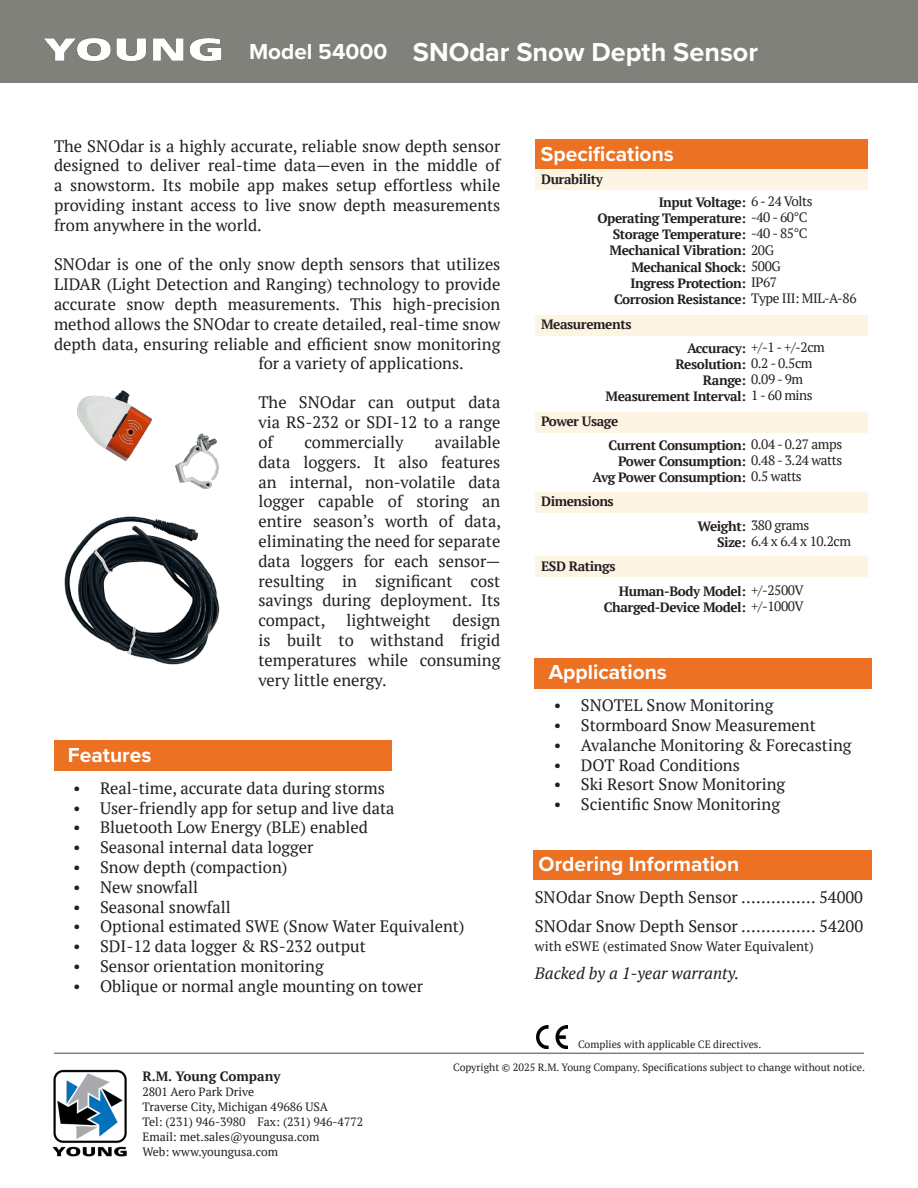
<style>
.page{position:relative;width:918px;height:1188px;background:#fff}
.page>*{position:absolute;margin:0;border:0;box-sizing:border-box;transform-origin:0 0}
.t1{font:700 27px "Proxima Nova";color:#fff}
.t2{font:700 22.5px "Proxima Nova";color:#fff}
.t3{font:700 21px "Proxima Nova";color:#fff}
.t4{font:16.5px/19.8px "PT Serif";color:#231f20;text-align:justify}
.t5{font:italic 16.5px "PT Serif";color:#231f20}
.t6{font:700 13.5px "PT Serif";letter-spacing:-.03em;color:#231f20}
.t7{font:13.5px "PT Serif";color:#231f20}
.t8{font:700 13.5px "PT Serif";color:#231f20}
.t9{font:13.5px "PT Serif";letter-spacing:-.03em;color:#231f20}
.t10{font:12px "PT Serif";color:#231f20}
.t11{font:10.5px "PT Serif";color:#231f20}
.s1{font-weight:400}
.s2{font-weight:700}
</style>
<div class="page">
<div style="left:0;top:0;width:918px;height:82px;background:#80817a"></div>
<img style="left:44px;top:38px;width:177px;height:23px">
<hr style="left:54px;top:1053px;width:810px;height:1px;background:#80817a">
<img style="left:52px;top:1069px;width:75px;height:88px">
<div style="left:535px;top:139px;width:333px;height:31px;background:#ec7123"></div>
<div style="left:535px;top:170px;width:333px;height:20px;background:#fef4e3"></div>
<img style="left:536px;top:1026px;width:32px;height:22px">
<img style="left:64px;top:390px;width:156px;height:275px">
<div style="left:535px;top:658px;width:337px;height:31px;background:#ec7123"></div>
<div style="left:54px;top:740px;width:337px;height:31px;background:#ec7123"></div>
<div style="left:535px;top:316px;width:333px;height:20px;background:#fef4e3"></div>
<div style="left:535px;top:412px;width:333px;height:20px;background:#fef4e3"></div>
<div style="left:535px;top:492px;width:333px;height:20px;background:#fef4e3"></div>
<div style="left:535px;top:557px;width:333px;height:20px;background:#fef4e3"></div>
<div style="left:533px;top:850px;width:339px;height:29px;background:#ec7123"></div>
<p class="t2" style="left:249px;top:35px;width:140px">Model 54000</p>
<p class="t1" style="left:413px;top:32px;width:347px">SNOdar Snow Depth Sensor</p>
<p class="t4" style="left:54px;top:136px;width:448px">The SNOdar is a highly accurate, reliable snow depth sensor designed to deliver real-time data—even in the middle of a snowstorm. Its mobile app makes setup effortless while providing instant access to live snow depth measurements from anywhere in the world.</p>
<p class="t4" style="left:54px;top:254px;width:448px">SNOdar is one of the only snow depth sensors that utilizes LIDAR (Light Detection and Ranging) technology to provide accurate snow depth measurements. This high-precision method allows the SNOdar to create detailed, real-time snow depth data, ensuring reliable and efficient snow monitoring</p>
<p class="t4" style="left:258px;top:353px;width:207px">for a variety of applications.</p>
<p class="t4" style="left:258px;top:392px;width:243px">The SNOdar can output data via RS-232 or SDI-12 to a range of</p>
<p class="t4" style="left:258px;top:432px;width:244px;text-indent:176px">available data loggers. It also features an internal, non-volatile data logger capable of storing an entire season’s worth of data, eliminating the need for separate data loggers for each sensor— resulting in significant cost savings during deployment. Its compact,</p>
<p class="t4" style="left:305px;top:432px;width:100px">commercially</p>
<p class="t4" style="left:258px;top:610px;width:243px;text-indent:194px">design is built to withstand frigid temperatures while consuming very little energy.</p>
<p class="t4" style="left:347px;top:610px;width:85px">lightweight</p>
<p class="t3" style="left:68px;top:739px;width:85px">Features</p>
<p class="t4" style="left:73px;top:778px;width:313px">• Real-time, accurate data during storms</p>
<p class="t4" style="left:73px;top:798px;width:323px">• User-friendly app for setup and live data</p>
<p class="t4" style="left:73px;top:817px;width:296px">• Bluetooth Low Energy (BLE) enabled</p>
<p class="t4" style="left:73px;top:837px;width:242px">• Seasonal internal data logger</p>
<p class="t4" style="left:73px;top:857px;width:216px">• Snow depth (compaction)</p>
<p class="t4" style="left:73px;top:877px;width:127px">• New snowfall</p>
<p class="t4" style="left:73px;top:897px;width:159px">• Seasonal snowfall</p>
<p class="t4" style="left:73px;top:916px;width:393px">• Optional estimated SWE (Snow Water Equivalent)</p>
<p class="t4" style="left:73px;top:936px;width:294px">• SDI-12 data logger &amp; RS-232 output</p>
<p class="t4" style="left:73px;top:956px;width:252px">• Sensor orientation monitoring</p>
<p class="t4" style="left:73px;top:976px;width:351px">• Oblique or normal angle mounting on tower</p>
<p class="t3" style="left:541px;top:138px;width:134px">Specifications</p>
<p class="t6" style="left:541px;top:170px;width:63px">Durability</p>
<p class="t6" style="left:659px;top:193px;width:156px">Input Voltage: <span class="s1">6 - 24 Volts</span></p>
<p class="t6" style="left:597px;top:209px;width:212px">Operating Temperature: <span class="s1">-40 - 60°C</span></p>
<p class="t6" style="left:613px;top:226px;width:196px">Storage Temperature: <span class="s1">-40 - 85°C</span></p>
<p class="t6" style="left:610px;top:242px;width:166px">Mechanical Vibration: <span class="s1">20G</span></p>
<p class="t6" style="left:631px;top:258px;width:151px">Mechanical Shock: <span class="s1">500G</span></p>
<p class="t6" style="left:631px;top:274px;width:148px">Ingress Protection: <span class="s1">IP67</span></p>
<p class="t6" style="left:614px;top:290px;width:244px">Corrosion Resistance: <span class="s1">Type III: MIL-A-86</span></p>
<p class="t7" style="left:687px;top:338px;width:139px"><span class="s2">Accuracy:</span> +/-1 - +/-2cm</p>
<p class="t6" style="left:676px;top:355px;width:139px">Resolution: <span class="s1">0.2 - 0.5cm</span></p>
<p class="t7" style="left:703px;top:371px;width:102px"><span class="s2">Range:</span> 0.09 - 9m</p>
<p class="t6" style="left:606px;top:388px;width:209px">Measurement Interval: <span class="s1">1 - 60 mins</span></p>
<p class="t6" style="left:608px;top:436px;width:235px">Current Consumption: <span class="s1">0.04 - 0.27 amps</span></p>
<p class="t6" style="left:618px;top:452px;width:226px">Power Consumption: <span class="s1">0.48 - 3.24 watts</span></p>
<p class="t6" style="left:593px;top:469px;width:211px">Avg Power Consumption: <span class="s1">0.5 watts</span></p>
<p class="t9" style="left:698px;top:516px;width:113px"><span class="s2">Weight:</span> 380 grams</p>
<p class="t7" style="left:717px;top:533px;width:135px"><span class="s2">Size:</span> 6.4 x 6.4 x 10.2cm</p>
<p class="t6" style="left:619px;top:582px;width:187px">Human-Body Model: <span class="s1">+/-2500V</span></p>
<p class="t6" style="left:604px;top:598px;width:202px">Charged-Device Model: <span class="s1">+/-1000V</span></p>
<p class="t6" style="left:541px;top:316px;width:92px">Measurements</p>
<p class="t6" style="left:541px;top:413px;width:79px">Power Usage</p>
<p class="t6" style="left:541px;top:493px;width:74px">Dimensions</p>
<p class="t6" style="left:541px;top:557px;width:76px">ESD Ratings</p>
<p class="t3" style="left:549px;top:657px;width:120px">Applications</p>
<p class="t4" style="left:554px;top:695px;width:221px">• SNOTEL Snow Monitoring</p>
<p class="t4" style="left:554px;top:715px;width:263px">• Stormboard Snow Measurement</p>
<p class="t4" style="left:554px;top:735px;width:299px">• Avalanche Monitoring &amp; Forecasting</p>
<p class="t4" style="left:554px;top:755px;width:187px">• DOT Road Conditions</p>
<p class="t4" style="left:554px;top:775px;width:233px">• Ski Resort Snow Monitoring</p>
<p class="t4" style="left:554px;top:794px;width:228px">• Scientific Snow Monitoring</p>
<p class="t3" style="left:539px;top:849px;width:202px">Ordering Information</p>
<p class="t4" style="left:535px;top:887px;width:330px">SNOdar Snow Depth Sensor ............... 54000</p>
<p class="t4" style="left:535px;top:916px;width:330px">SNOdar Snow Depth Sensor ............... 54200</p>
<p class="t7" style="left:535px;top:938px;width:280px">with eSWE (estimated Snow Water Equivalent)</p>
<p class="t5" style="left:535px;top:962px;width:206px">Backed by a 1-year warranty.</p>
<p class="t8" style="left:142px;top:1068px;width:140px">R.M. Young Company</p>
<p class="t10" style="left:142px;top:1084px;width:113px">2801 Aero Park Drive</p>
<p class="t10" style="left:142px;top:1099px;width:187px">Traverse City, Michigan 49686 USA</p>
<p class="t10" style="left:142px;top:1114px;width:222px">Tel: (231) 946-3980 Fax: (231) 946-4772</p>
<p class="t10" style="left:142px;top:1129px;width:179px">Email: met.sales@youngusa.com</p>
<p class="t10" style="left:142px;top:1144px;width:137px">Web: www.youngusa.com</p>
<p class="t11" style="left:578px;top:1037px;width:185px">Complies with applicable CE directives.</p>
<p class="t11" style="left:453px;top:1060px;width:413px">Copyright © 2025 R.M. Young Company. Specifications subject to change without notice.</p>
</div>
